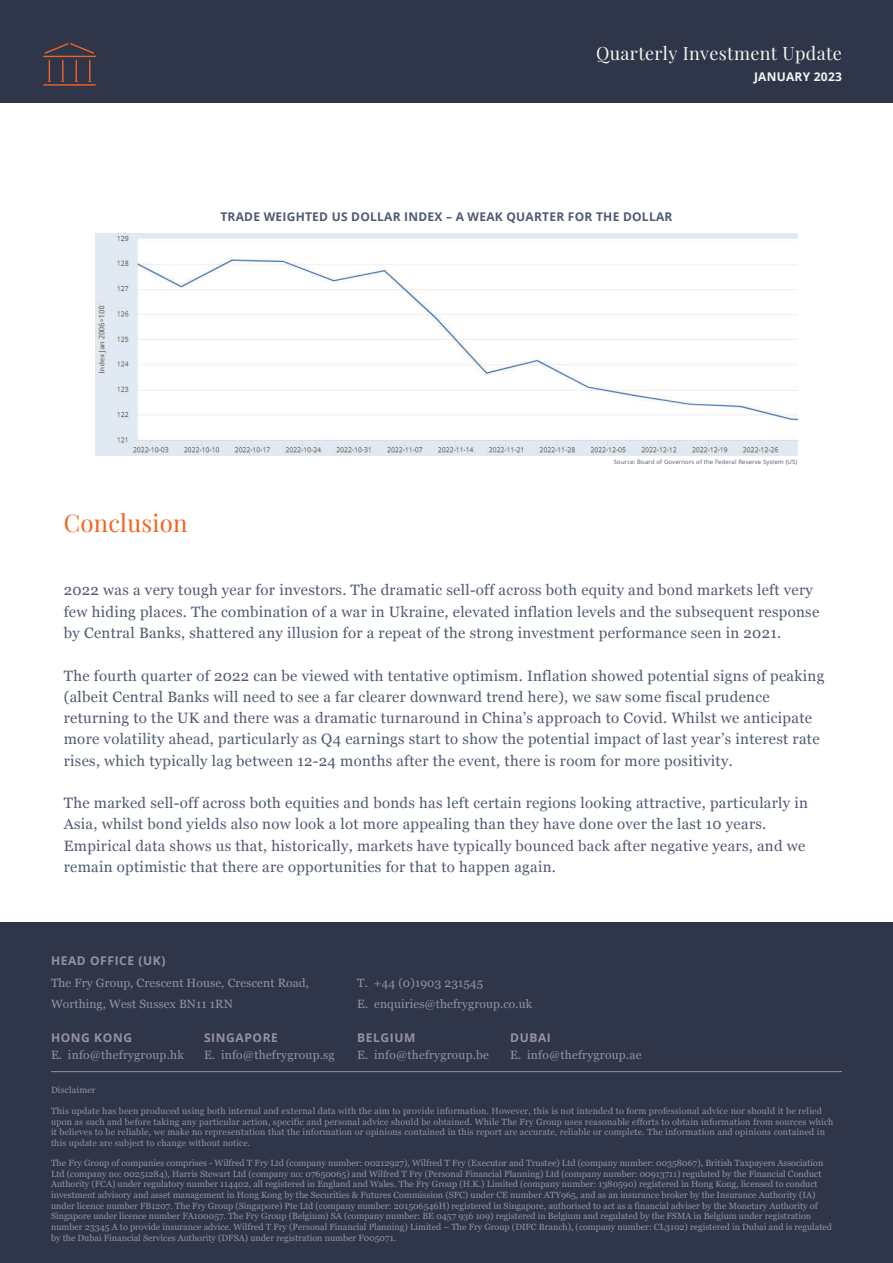
<style>
.page{position:relative;width:893px;height:1263px;background:#fff}
.page>*{position:absolute;margin:0;border:0;box-sizing:border-box;transform-origin:0 0}
.t1{font:24px "Playfair Display";letter-spacing:.01em;color:#f36421}
.t2{font:18px "Playfair Display";letter-spacing:.02em;color:#f3f5f0}
.t3{font:15px/21.3px "Georgia";letter-spacing:.02em;color:#505a71}
.t4{font:12px/21.3px "Georgia";letter-spacing:.01em;color:#9592a4}
.t5{font:700 12px "Open Sans";letter-spacing:.02em;color:#505a71}
.t6{font:700 12px "Open Sans";letter-spacing:.05em;color:#9592a4}
.t7{font:700 12px "Open Sans";letter-spacing:.02em;color:#f3f5f0}
.t8{font:9px/10.6px "Georgia";color:#9592a4}
.t9{font:9px/10.6px "Georgia";letter-spacing:.02em;color:#9592a4}
.t10{font:6px "Open Sans";letter-spacing:.02em;color:#505a71}
</style>
<div class="page">
<img style="left:96px;top:234px;width:701px;height:221px">
<div style="left:0;top:923px;width:893px;height:340px;background:#2f3649"></div>
<hr style="left:51px;top:1071px;width:791px;height:1px;background:#9392a4">
<div style="left:0;top:0;width:893px;height:102px;background:#2f3649"></div>
<svg style="left:43px;top:43px;width:53px;height:43px"></svg>
<h2 class="t2" style="left:596px;top:45px;width:247px">Quarterly Investment Update</h2>
<h3 class="t7" style="left:754px;top:72px;width:89px">JANUARY 2023</h3>
<h3 class="t5" style="left:220px;top:212px;width:453px">TRADE WEIGHTED US DOLLAR INDEX – A WEAK QUARTER FOR THE DOLLAR</h3>
<h1 class="t1" style="left:64px;top:513px;width:125px">Conclusion</h1>
<p class="t10" style="left:614px;top:459px;width:185px">Source: Board of Governors of the Federal Reserve System (US)</p>
<p class="t3" style="left:64px;top:581px;width:757px">2022 was a very tough year for investors. The dramatic sell-off across both equity and bond markets left very few hiding places. The combination of a war in Ukraine, elevated inflation levels and the subsequent response by Central Banks, shattered any illusion for a repeat of the strong investment performance seen in 2021.</p>
<p class="t3" style="left:64px;top:666px;width:762px">The fourth quarter of 2022 can be viewed with tentative optimism. Inflation showed potential signs of peaking (albeit Central Banks will need to see a far clearer downward trend here), we saw some fiscal prudence returning to the UK and there was a dramatic turnaround in China’s approach to Covid. Whilst we anticipate more volatility ahead, particularly as Q4 earnings start to show the potential impact of last year’s interest rate rises, which typically lag between 12-24 months after the event, there is room for more positivity.</p>
<p class="t3" style="left:64px;top:793px;width:746px">The marked sell-off across both equities and bonds has left certain regions looking attractive, particularly in Asia, whilst bond yields also now look a lot more appealing than they have done over the last 10 years.<br>Empirical data shows us that, historically, markets have typically bounced back after negative years, and we remain optimistic that there are opportunities for that to happen again.</p>
<h3 class="t6" style="left:51px;top:956px;width:116px">HEAD OFFICE (UK)</h3>
<h3 class="t4" style="left:51px;top:973px;width:260px">The Fry Group, Crescent House, Crescent Road,<br>Worthing, West Sussex BN11 1RN</h3>
<h3 class="t4" style="left:357px;top:973px;width:177px">T. +44 (0)1903 231545<br>E. enquiries@thefrygroup.co.uk</h3>
<h3 class="t6" style="left:51px;top:1033px;width:83px">HONG KONG</h3>
<h3 class="t4" style="left:51px;top:1045px;width:134px">E. info@thefrygroup.hk</h3>
<h3 class="t6" style="left:204px;top:1033px;width:75px">SINGAPORE</h3>
<h3 class="t4" style="left:204px;top:1045px;width:132px">E. info@thefrygroup.sg</h3>
<h3 class="t6" style="left:357px;top:1033px;width:60px">BELGIUM</h3>
<h3 class="t4" style="left:357px;top:1045px;width:133px">E. info@thefrygroup.be</h3>
<h3 class="t6" style="left:510px;top:1033px;width:42px">DUBAI</h3>
<h3 class="t4" style="left:510px;top:1045px;width:133px">E. info@thefrygroup.ae</h3>
<p class="t9" style="left:51px;top:1085px;width:46px">Disclaimer</p>
<p class="t9" style="left:51px;top:1106px;width:784px">This update has been produced using both internal and external data with the aim to provide information. However, this is not intended to form professional advice nor should it be relied upon as such and before taking any particular action, specific and personal advice should be obtained. While The Fry Group uses reasonable efforts to obtain information from sources which it believes to be reliable, we make no representation that the information or opinions contained in this report are accurate, reliable or complete. The information and opinions contained in this update are subject to change without notice.</p>
<p class="t8" style="left:51px;top:1158px;width:782px">The Fry Group of companies comprises - Wilfred T Fry Ltd (company number: 00212927), Wilfred T Fry (Executor and Trustee) Ltd (company number: 00358067), British Taxpayers Association Ltd (company no: 00251284), Harris Stewart Ltd (company no: 07650065) and Wilfred T Fry (Personal Financial Planning) Ltd (company number: 00913711) regulated by the Financial Conduct Authority (FCA) under regulatory number 114402, all registered in England and Wales. The Fry Group (H.K.) Limited (company number: 1380590) registered in Hong Kong, licensed to conduct investment advisory and asset management in Hong Kong by the Securities &amp; Futures Commission (SFC) under CE number ATY965, and as an insurance broker by the Insurance Authority (IA) under licence number FB1207. The Fry Group (Singapore) Pte Ltd (company number: 201506546H) registered in Singapore, authorised to act as a financial adviser by the Monetary Authority of Singapore under licence number FA100057. The Fry Group (Belgium) SA (company number: BE 0457 936 109) registered in Belgium and regulated by the FSMA in Belgium under registration number 23345 A to provide insurance advice. Wilfred T Fry (Personal Financial Planning) Limited – The Fry Group (DIFC Branch), (company number: CL3102) registered in Dubai and is regulated by the Dubai Financial Services Authority (DFSA) under registration number F005071.</p>
</div>
